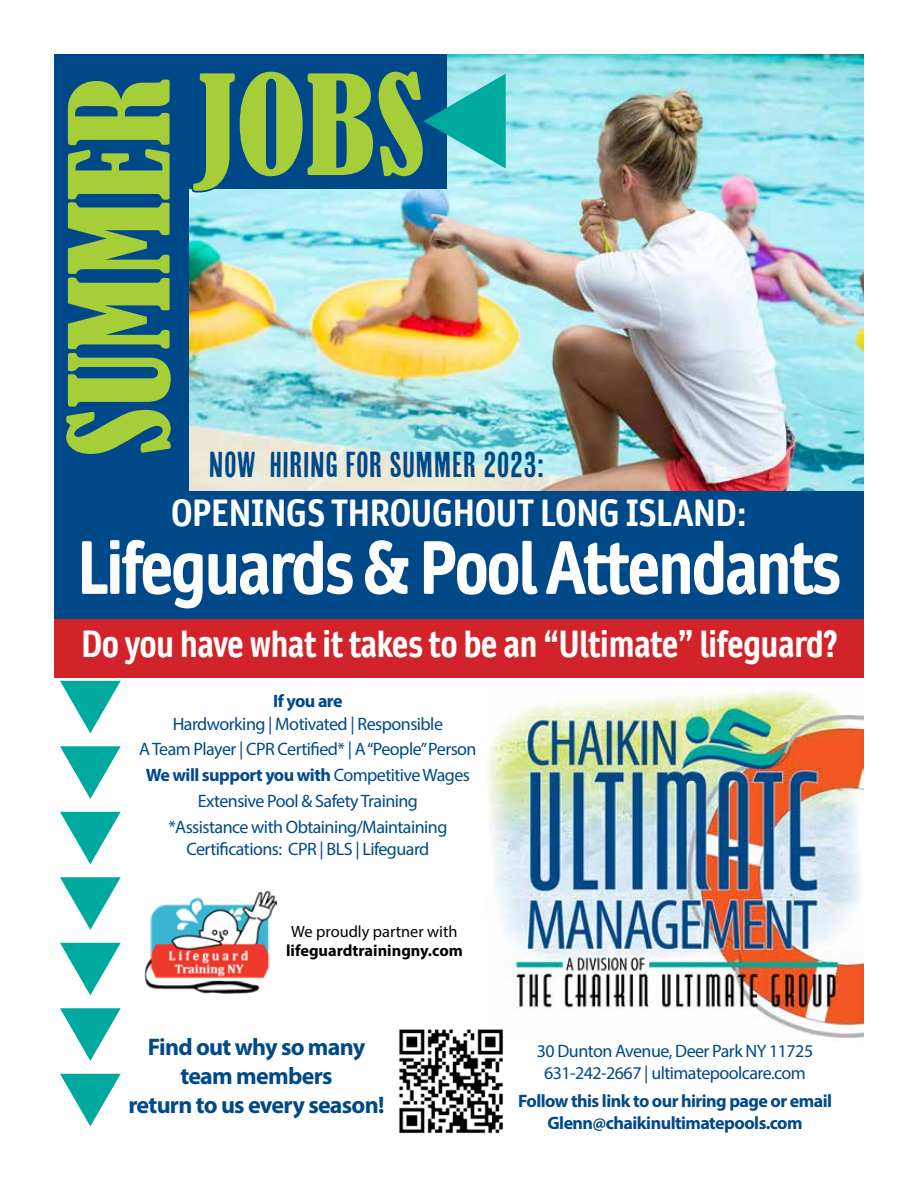
<style>
.page{position:relative;width:918px;height:1188px;background:#fff}
.page>*{position:absolute;margin:0;border:0;box-sizing:border-box;transform-origin:0 0}
.t1{font:condensed 129px "Bernard";color:#a6ce39}
.t2{font:72.75px/65.6px "Wingdings 3";color:#00a99d;text-align:justify}
.t3{font:700 condensed 72px "Daytona Pro";letter-spacing:-.04em;color:#fff}
.t4{font:700 condensed 36px "Daytona Pro";letter-spacing:-.02em;color:#fff}
.t5{font:36px "Cheap Pine Sans";color:#004989}
.t6{font:700 24px/28.8px "Myriad Pro";letter-spacing:-.03em;color:#004989;text-align:center}
.t7{font:18px/25.8px "Myriad Pro";letter-spacing:-.03em;color:#004989;text-align:center}
.t8{font:700 18px/21.6px "Myriad Pro";letter-spacing:-.03em;color:#004989;text-align:center}
.t9{font:700 16.35px "Myriad Pro";color:#000}
.t10{font:16.35px "Myriad Pro";color:#000}
.s1{color:#004989}
.s2{font-weight:700}
</style>
<div class="page">
<img style="left:189px;top:54px;width:675px;height:437px">
<div style="left:54px;top:613px;width:810px;height:65px;background:#d2232a"></div>
<img style="left:144px;top:891px;width:132px;height:103px">
<div style="left:54px;top:54px;width:135px;height:437px;background:#004989"></div>
<div style="left:187px;top:54px;width:259px;height:135px;background:#004989"></div>
<div style="left:54px;top:491px;width:810px;height:128px;background:#004989"></div>
<img style="left:486px;top:690px;width:378px;height:348px">
<img style="left:399px;top:1026px;width:105px;height:108px">
<svg style="left:446px;top:74px;width:61px;height:95px;background:#a9e7f0"></svg>
<h1 class="t1" style="left:45px;top:456px;width:381px;rotate:-90deg">SUMMER</h1>
<h1 class="t1" style="left:197px;top:51px;width:229px"><span class="s1">J</span>OBS</h1>
<h3 class="t5" style="left:209px;top:445px;width:337px">NOW HIRING FOR SUMMER 2023:</h3>
<h3 class="t4" style="left:171px;top:489px;width:578px">OPENINGS THROUGHOUT LONG ISLAND:</h3>
<h3 class="t3" style="left:77px;top:520px;width:766px">Lifeguards &amp; Pool Attendants</h3>
<h3 class="t4" style="left:81px;top:620px;width:758px">Do you have what it takes to be an “Ultimate” lifeguard?</h3>
<h2 class="t2" style="left:55px;top:675px;width:73px">❑ ❑ ❑ ❑ ❑ ❑ ❑</h2>
<p class="t8" style="left:273px;top:690px;width:71px">If you are</p>
<p class="t7" style="left:139px;top:711px;width:339px">Hardworking | Motivated | Responsible<br>A Team Player | CPR Certified* | A “People” Person <span class="s2">We will support you with</span> Competitive Wages Extensive Pool &amp; Safety Training<br>*Assistance with Obtaining/Maintaining</p>
<p class="t7" style="left:186px;top:836px;width:244px">Certifications: CPR | BLS | Lifeguard</p>
<p class="t10" style="left:291px;top:921px;width:168px">We proudly partner with</p>
<p class="t9" style="left:286px;top:940px;width:178px">lifeguardtrainingny.com</p>
<h3 class="t6" style="left:128px;top:1032px;width:258px">Find out why so many team members<br>return to us every season!</h3>
<p class="t7" style="left:537px;top:1040px;width:278px;line-height:21.6px">30 Dunton Avenue, Deer Park NY 11725<br>631-242-2667 | ultimatepoolcare.com</p>
<p class="t8" style="left:518px;top:1090px;width:315px">Follow this link to our hiring page or email<br>Glenn@chaikinultimatepools.com</p>
</div>
